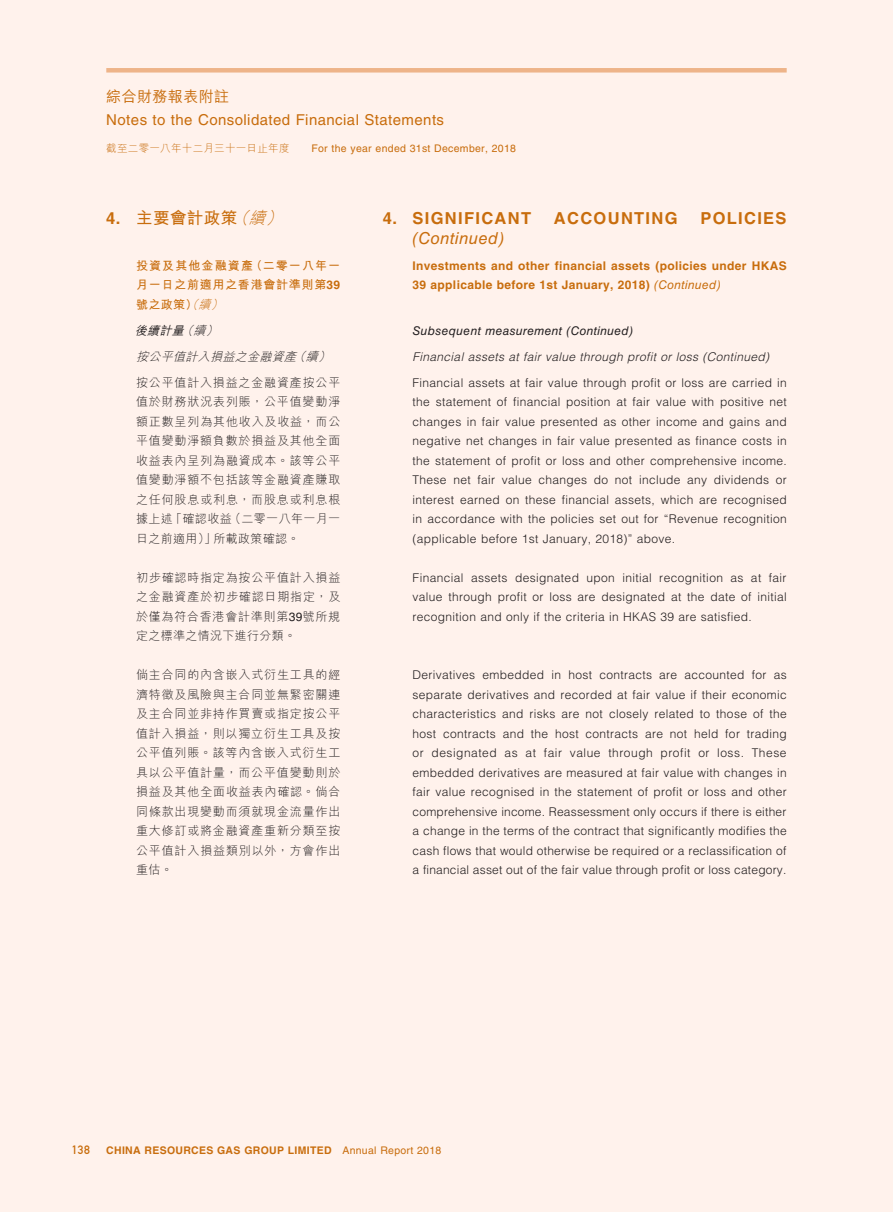
<style>
.page{position:relative;width:893px;height:1212px;background:#fff2ec}
.page>*{position:absolute;margin:0;border:0;box-sizing:border-box;transform-origin:0 0}
.t1{font:700 16.5px "Helvetica LT Std";letter-spacing:.08em;color:#c86d0d}
.t2{font:700 16.5px "M Hei HK";letter-spacing:.03em;color:#c86d0d}
.t3{font:italic 16.5px "Helvetica LT Std";letter-spacing:.03em;color:#c86d0d}
.t4{font:15px "Helvetica LT Std";letter-spacing:.03em;color:#c86d0d}
.t5{font:500 15px "M Hei HK";letter-spacing:.03em;color:#c86d0d}
.t6{font:300 12px/19.5px "Helvetica LT Std";letter-spacing:.03em;color:#231f20;text-align:justify}
.t7{font:300 12px/19.5px "M Hei HK";letter-spacing:.07em;color:#231f20;text-align:justify}
.t8{font:700 12px/19.5px "Helvetica LT Std";letter-spacing:.03em;color:#c86d0d}
.t9{font:italic 300 12px "Helvetica LT Std";letter-spacing:.03em;color:#231f20}
.t10{font:700 12px/19.5px "M Hei HK";letter-spacing:.06em;color:#c86d0d;text-align:justify}
.t11{font:italic 12px "Helvetica LT Std";letter-spacing:.03em;color:#231f20}
.t12{font:italic 300 12px/26px "M Hei HK";color:#231f20}
.t13{font:12px "DIN Mittelschrift Std";color:#c86d0d}
.t14{font:700 10.5px "Helvetica LT Std";letter-spacing:.03em;color:#c86d0d}
.t15{font:10.5px "Helvetica LT Std";letter-spacing:.03em;color:#c86d0d}
.t16{font:300 10.5px "M Hei HK";letter-spacing:.03em;color:#c86d0d}
.s1{font-family:"Helvetica LT Std"}
.s2{font-weight:300;font-style:italic}
.s3{font-weight:500}
.s4{font-family:"Helvetica LT Std";font-weight:400}
.s5{font-weight:400;font-style:italic}
.s6{font-weight:400}
</style>
<div class="page">
<div style="left:106px;top:68px;width:681px;height:5px;background:#eeb489"></div>
<p class="t5" style="left:106px;top:86px;width:124px">綜合財務報表附註</p>
<p class="t4" style="left:106px;top:111px;width:339px">Notes to the Consolidated Financial Statements</p>
<p class="t16" style="left:106px;top:141px;width:185px">截至二零一八年十二月三十一日止年度</p>
<p class="t15" style="left:311px;top:142px;width:206px">For the year ended 31st December, 2018</p>
<h1 class="t2" style="left:106px;top:206px;width:183px"><span class="s1">4.</span> 主要會計政策<span class="s2">（續）</span></h1>
<p class="t10" style="left:136px;top:255px;width:206px">投資及其他金融資產（二零一八年一月一日之前適用之香港會計準則第<span class="s1">39</span>號之政策）<span class="s2">（續）</span></p>
<p class="t12" style="left:135px;top:317px;width:201px"><span class="s3">後續計量</span>（續）<br>按公平值計入損益之金融資產（續）</p>
<p class="t7" style="left:136px;top:372px;width:206px">按公平值計入損益之金融資產按公平值於財務狀況表列賬，公平值變動淨額正數呈列為其他收入及收益，而公平值變動淨額負數於損益及其他全面收益表內呈列為融資成本。該等公平值變動淨額不包括該等金融資產賺取之任何股息或利息，而股息或利息根據上述「確認收益（二零一八年一月一日之前適用）」所載政策確認。</p>
<p class="t7" style="left:136px;top:567px;width:206px">初步確認時指定為按公平值計入損益之金融資產於初步確認日期指定，及於僅為符合香港會計準則第<span class="s4">39</span>號所規定之標準之情況下進行分類。</p>
<p class="t7" style="left:136px;top:664px;width:206px">倘主合同的內含嵌入式衍生工具的經濟特徵及風險與主合同並無緊密關連及主合同並非持作買賣或指定按公平值計入損益，則以獨立衍生工具及按公平值列賬。該等內含嵌入式衍生工具以公平值計量，而公平值變動則於損益及其他全面收益表內確認。倘合同條款出現變動而須就現金流量作出重大修訂或將金融資產重新分類至按公平值計入損益類別以外，方會作出重估。</p>
<h1 class="t1" style="left:383px;top:209px;width:150px">4. SIGNIFICANT</h1>
<h1 class="t1" style="left:554px;top:209px;width:125px">ACCOU NTING</h1>
<h1 class="t1" style="left:700px;top:209px;width:23px">POLI</h1>
<h1 class="t1" style="left:744px;top:209px;width:44px">CIES</h1>
<h1 class="t3" style="left:413px;top:229px;width:93px">(Continued)</h1>
<p class="t8" style="left:413px;top:256px;width:376px">Investments and other financial assets (policies under HKAS<br>39 applicable before 1st January, 2018) <span class="s5">(Continued)</span></p>
<p class="t11" style="left:413px;top:324px;width:222px">Subsequent measurement (Continued)</p>
<p class="t9" style="left:413px;top:349px;width:358px">Financial assets at fair value through profit or loss (Continued)</p>
<p class="t6" style="left:413px;top:372px;width:376px">Financial assets at fair value through profit or loss are carried in the statement of financial position at fair value with positive net changes in fair value presented as other income and gains and negative net changes in fair value presented as finance costs in the statement of profit or loss and other comprehensive income.<br>These net fair value changes do not include any dividends or interest earned on these financial assets, which are recognised in accordance with the policies set out for “Revenue recognition (applicable before 1st January, 2018)” above.</p>
<p class="t6" style="left:413px;top:567px;width:376px">Financial assets designated upon initial recognition as at fair value through profit or loss are designated at the date of initial recognition and only if the criteria in HKAS 39 are satisfied.</p>
<p class="t6" style="left:413px;top:665px;width:376px">Derivatives embedded in host contracts are accounted for as separate derivatives and recorded at fair value if their economic characteristics and risks are not closely related to those of the host contracts and the host contracts are not held for trading or designated as at fair value through profit or loss. These embedded derivatives are measured at fair value with changes in fair value recognised in the statement of profit or loss and other comprehensive income. Reassessment only occurs if there is either a change in the terms of the contract that significantly modifies the cash flows that would otherwise be required or a reclassification of a financial asset out of the fair value through profit or loss category.</p>
<p class="t13" style="left:72px;top:1143px;width:19px">138</p>
<p class="t14" style="left:106px;top:1143px;width:337px">CHINA RESOURCES GAS GROUP LIMITED <span class="s6">Annual Report 2018</span></p>
</div>
